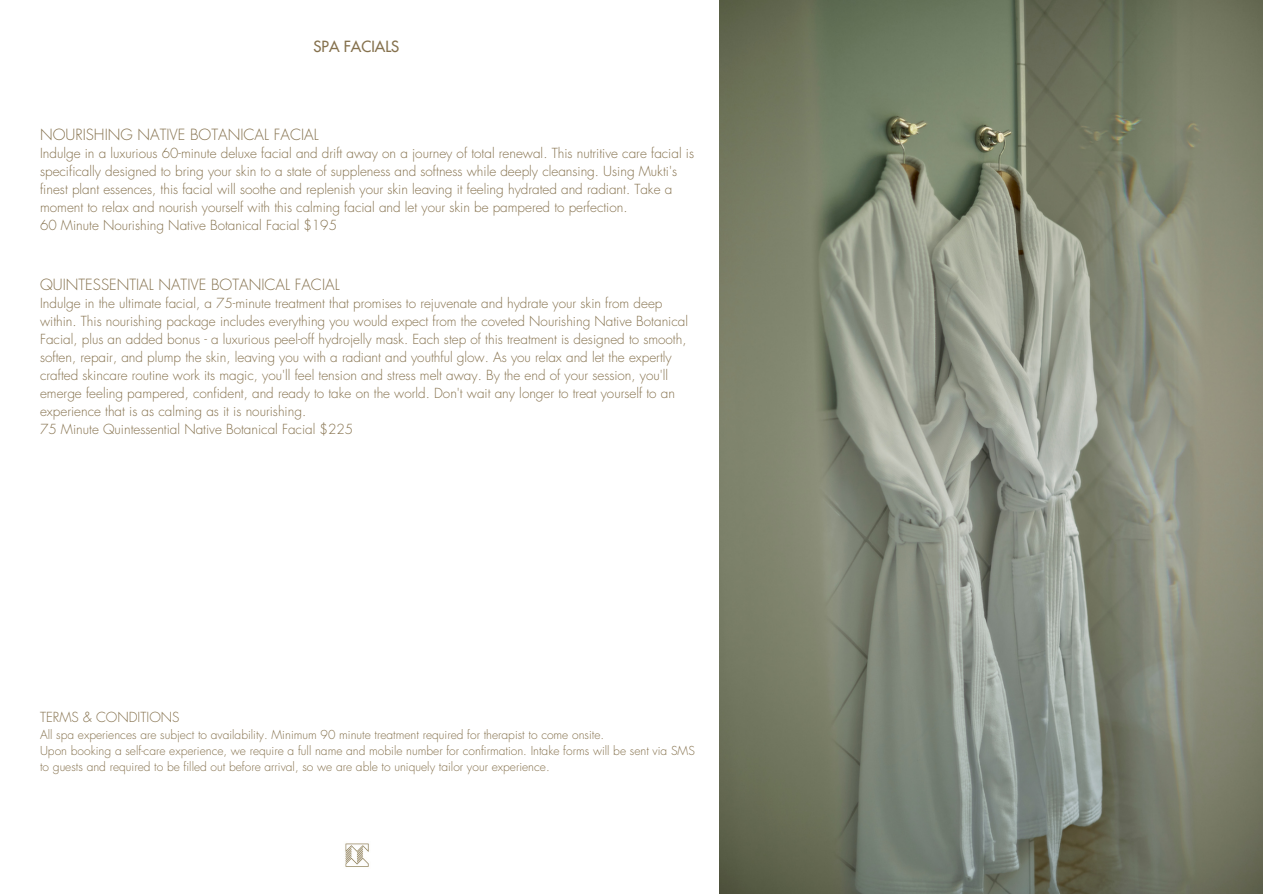
<style>
.page{position:relative;width:1263px;height:894px;background:#fff}
.page>*{position:absolute;margin:0;border:0;box-sizing:border-box;transform-origin:0 0}
.t1{font:300 15px "Futura LT Pro";color:#85714d}
.t2{font:500 15px "Futura LT Pro";color:#85714d}
.t3{font:300 13.5px/18px "Futura LT Pro";color:#85714d}
.t4{font:300 12px/16px "Futura LT Pro";color:#85714d}
</style>
<div class="page">
<img style="left:720px;top:0;width:543px;height:893px">
<img style="left:345px;top:843px;width:24px;height:24px">
<p class="t2" style="left:314px;top:40px;width:87px">SPA FACIALS</p>
<p class="t1" style="left:40px;top:127px;width:280px">NOURISHING NATIVE BOTANICAL FACIAL</p>
<p class="t3" style="left:40px;top:144px;width:655px">Indulge in a luxurious 60-minute deluxe facial and drift away on a journey of total renewal. This nutritive care facial is specifically designed to bring your skin to a state of suppleness and softness while deeply cleansing. Using Mukti's finest plant essences, this facial will soothe and replenish your skin leaving it feeling hydrated and radiant. Take a moment to relax and nourish yourself with this calming facial and let your skin be pampered to perfection.</p>
<p class="t3" style="left:40px;top:216px;width:298px">60 Minute Nourishing Native Botanical Facial $195</p>
<p class="t1" style="left:40px;top:277px;width:301px">QUINTESSENTIAL NATIVE BOTANICAL FACIAL</p>
<p class="t3" style="left:40px;top:294px;width:649px">Indulge in the ultimate facial, a 75-minute treatment that promises to rejuvenate and hydrate your skin from deep within. This nourishing package includes everything you would expect from the coveted Nourishing Native Botanical Facial, plus an added bonus - a luxurious peel-off hydrojelly mask. Each step of this treatment is designed to smooth, soften, repair, and plump the skin, leaving you with a radiant and youthful glow. As you relax and let the expertly crafted skincare routine work its magic, you'll feel tension and stress melt away. By the end of your session, you'll emerge feeling pampered, confident, and ready to take on the world. Don't wait any longer to treat yourself to an experience that is as calming as it is nourishing.</p>
<p class="t3" style="left:40px;top:420px;width:314px">75 Minute Quintessential Native Botanical Facial $225</p>
<p class="t3" style="left:40px;top:708px;width:141px">TERMS &amp; CONDITIONS</p>
<p class="t4" style="left:40px;top:727px;width:566px">All spa experiences are subject to availability. Minimum 90 minute treatment required for therapist to come onsite.</p>
<p class="t4" style="left:40px;top:743px;width:656px">Upon booking a self-care experience, we require a full name and mobile number for confirmation. Intake forms will be sent via SMS to guests and required to be filled out before arrival, so we are able to uniquely tailor your experience.</p>
</div>
